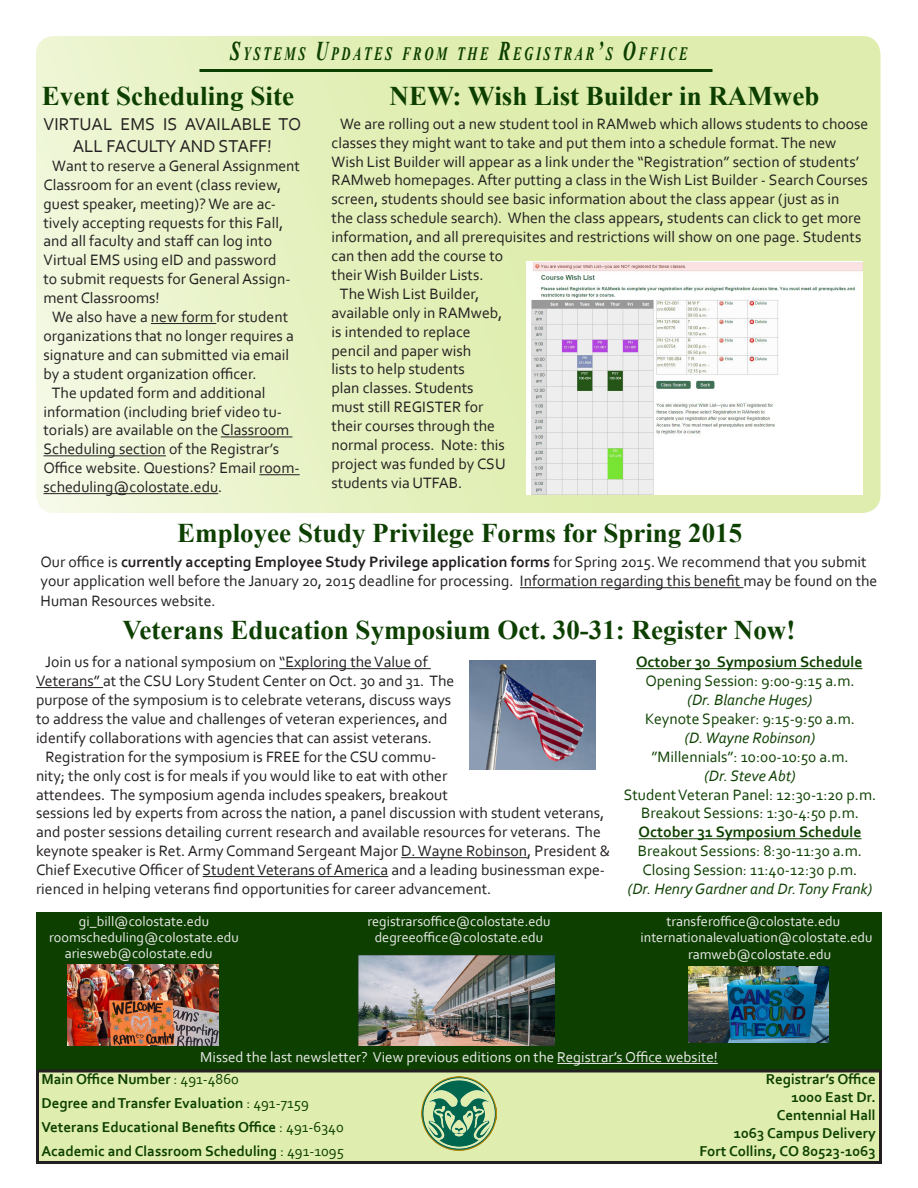
<style>
.page{position:relative;width:918px;height:1188px;background:#fff}
.page>*{position:absolute;margin:0;border:0;box-sizing:border-box;transform-origin:0 0}
.Titles{font:700 27px "Times New Roman";color:#0d4000}
.t1{font:italic 700 18.9px "Times New Roman";letter-spacing:.215em;color:#0d4000;scale:.67 1}
.Body{font:18px/21.6px "Corbel";color:#231f20;text-align:center}
.Body-2{font:15.75px/18.9px "Corbel";color:#231f20}
.Body-3{font:15.75px "Corbel";color:#0d4000}
.Body-4{font:italic 15.75px "Corbel";color:#0d4000}
.Body-5{font:700 15.75px "Corbel";color:#0d4000}
.Bullets{font:700 15px "Corbel";color:#0d4000}
.Body-6{font:700 15px "Corbel";color:#0d4000}
.Bullets-2{font:15px "Corbel";color:#eaeaea}
.Bullets-3{font:14.25px "Corbel";color:#eaeaea}
.s1{font-size:27px}
.s2{font-weight:700}
.s3{font-weight:400}
</style>
<div class="page">
<svg style="left:36px;top:36px;width:845px;height:477px;background:#e4f1be"></svg>
<div style="left:36px;top:913px;width:846px;height:248px;background:#0d4000"></div>
<div style="left:38px;top:1071px;width:842px;height:91px;background:#dfeeaf"></div>
<div style="left:36px;top:1070px;width:846px;height:94px;border:3px solid #231f20"></div>
<img style="left:422px;top:1076px;width:74px;height:75px">
<hr style="left:557px;top:1063px;width:161px;height:1px;background:#eaeaea">
<hr style="left:151px;top:323px;width:65px;height:1px;background:#231f20">
<hr style="left:221px;top:436px;width:71px;height:1px;background:#231f20">
<hr style="left:44px;top:455px;width:122px;height:1px;background:#231f20">
<hr style="left:259px;top:474px;width:41px;height:1px;background:#231f20">
<hr style="left:44px;top:493px;width:174px;height:1px;background:#231f20">
<hr style="left:200px;top:69px;width:512px;height:3px;background:#0d4000">
<img style="left:358px;top:956px;width:197px;height:89px">
<img style="left:688px;top:966px;width:140px;height:77px">
<img style="left:68px;top:964px;width:151px;height:82px">
<hr style="left:279px;top:668px;width:152px;height:1px;background:#231f20">
<hr style="left:36px;top:687px;width:67px;height:1px;background:#231f20">
<hr style="left:401px;top:857px;width:126px;height:1px;background:#231f20">
<hr style="left:203px;top:876px;width:185px;height:1px;background:#231f20">
<hr style="left:636px;top:668px;width:226px;height:1px;background:#0d4000">
<hr style="left:639px;top:838px;width:222px;height:1px;background:#0d4000">
<img style="left:470px;top:661px;width:126px;height:108px">
<img style="left:526px;top:261px;width:336px;height:234px">
<hr style="left:520px;top:587px;width:223px;height:1px;background:#231f20">
<p class="t1" style="left:230px;top:41px;width:684px"><span class="s1">S</span>YSTEMS <span class="s1">U</span>PDATES FROM THE <span class="s1">R</span>EGISTRAR<span class="s1">’</span>S <span class="s1">O</span>FFICE</p>
<p class="Titles" style="left:42px;top:78px;width:254px">Event Scheduling Site</p>
<p class="Body" style="left:44px;top:113px;width:259px">VIRTUAL EMS IS AVAILABLE TO<br>ALL FACULTY AND STAFF!</p>
<p class="Body-2" style="left:44px;top:156px;width:258px;text-indent:9px">Want to reserve a General Assignment Classroom for an event (class review, guest speaker, meeting)? We are ac&shy;tively accepting requests for this Fall, and all faculty and staff can log into Virtual EMS using eID and password<br>to submit requests for General Assign&shy;ment Classrooms!</p>
<p class="Body-2" style="left:44px;top:307px;width:252px;text-indent:9px">We also have a new form for student organizations that no longer requires a signature and can submitted via email by a student organization officer.</p>
<p class="Body-2" style="left:44px;top:383px;width:258px;text-indent:8px">The updated form and additional information (including brief video tu&shy;torials) are available on the Classroom Scheduling section of the Registrar’s Office website. Questions? Email room&shy;scheduling@colostate.edu.</p>
<p class="Titles" style="left:390px;top:78px;width:431px">NEW: Wish List Builder in RAMweb</p>
<p class="Body-2" style="left:332px;top:114px;width:538px;text-indent:9px">We are rolling out a new student tool in RAMweb which allows students to choose classes they might want to take and put them into a schedule format. The new Wish List Builder will appear as a link under the “Registration” section of students’ RAMweb homepages. After putting a class in the Wish List Builder - Search Courses screen, students should see basic information about the class appear (just as in<br>the class schedule search). When the class appears, students can click to get more information, and all prerequisites and restrictions will show on one page. Students can then add the course to<br>their Wish Builder Lists.</p>
<p class="Body-2" style="left:332px;top:284px;width:176px;text-indent:8px">The Wish List Builder, available only in RAMweb, is intended to replace pencil and paper wish<br>lists to help students<br>plan classes. Students must still REGISTER for their courses through the normal process. Note: this project was funded by CSU students via UTFAB.</p>
<p class="Titles" style="left:177px;top:514px;width:566px">Employee Study Privilege Forms for Spring 2015</p>
<p class="Body-2" style="left:40px;top:551px;width:838px;line-height:19.5px">Our office is <span class="s2">currently accepting Employee Study Privilege application forms</span> for Spring 2015. We recommend that you submit your application well before the January 20, 2015 deadline for processing. Information regarding this benefit may be found on the<br>Human Resources website.</p>
<p class="Titles" style="left:123px;top:612px;width:674px">Veterans Education Symposium Oct. 30-31: Register Now!</p>
<p class="Body-2" style="left:36px;top:652px;width:420px;text-indent:9px">Join us for a national symposium on “Exploring the Value of Veterans” at the CSU Lory Student Center on Oct. 30 and 31. The purpose of the symposium is to celebrate veterans, discuss ways to address the value and challenges of veteran experiences, and identify collaborations with agencies that can assist veterans.</p>
<p class="Body-2" style="left:36px;top:747px;width:576px;text-indent:9px">Registration for the symposium is FREE for the CSU commu-<br>nity; the only cost is for meals if you would like to eat with other<br>attendees. The symposium agenda includes speakers, breakout<br>sessions led by experts from across the nation, a panel discussion with student veterans, and poster sessions detailing current research and available resources for veterans. The keynote speaker is Ret. Army Command Sergeant Major D. Wayne Robinson, President &amp; Chief Executive Officer of Student Veterans of America and a leading businessman expe&shy;rienced in helping veterans find opportunities for career advancement.</p>
<p class="Body-5" style="left:636px;top:652px;width:228px">October 30 Symposium Schedule</p>
<p class="Body-3" style="left:645px;top:671px;width:211px">Opening Session: 9:00-9:15 a.m.</p>
<p class="Body-4" style="left:688px;top:690px;width:126px">(Dr. Blanche Huges)</p>
<p class="Body-3" style="left:645px;top:709px;width:211px">Keynote Speaker: 9:15-9:50 a.m.</p>
<p class="Body-4" style="left:685px;top:728px;width:132px">(D. Wayne Robinson)</p>
<p class="Body-3" style="left:651px;top:747px;width:199px">”Millennials”: 10:00-10:50 a.m.</p>
<p class="Body-4" style="left:704px;top:766px;width:93px">(Dr. Steve Abt)</p>
<p class="Body-3" style="left:624px;top:785px;width:254px">Student Veteran Panel: 12:30-1:20 p.m.</p>
<p class="Body-3" style="left:641px;top:803px;width:219px">Breakout Sessions: 1:30-4:50 p.m.</p>
<p class="Body-5" style="left:639px;top:822px;width:224px">October 31 Symposium Schedule</p>
<p class="Body-3" style="left:638px;top:841px;width:226px">Breakout Sessions: 8:30-11:30 a.m.</p>
<p class="Body-3" style="left:643px;top:860px;width:216px">Closing Session: 11:40-12:30 p.m.</p>
<p class="Body-4" style="left:628px;top:879px;width:246px">(Dr. Henry Gardner and Dr. Tony Frank)</p>
<p class="Bullets-3" style="left:79px;top:913px;width:132px">gi_bill@colostate.edu</p>
<p class="Bullets-3" style="left:367px;top:913px;width:185px">registrarsoffice@colostate.edu</p>
<p class="Bullets-3" style="left:666px;top:913px;width:175px">transferoffice@colostate.edu</p>
<p class="Bullets-3" style="left:49px;top:929px;width:191px">roomscheduling@colostate.edu</p>
<p class="Bullets-3" style="left:375px;top:929px;width:170px">degreeoffice@colostate.edu</p>
<p class="Bullets-3" style="left:641px;top:929px;width:234px">internationalevaluation@colostate.edu</p>
<p class="Bullets-3" style="left:65px;top:944px;width:149px">ariesweb@colostate.edu</p>
<p class="Bullets-3" style="left:688px;top:945px;width:145px">ramweb@colostate.edu</p>
<p class="Bullets-2" style="left:200px;top:1048px;width:519px">Missed the last newsletter? View previous editions on the Registrar’s Office website!</p>
<p class="Bullets" style="left:41px;top:1069px;width:199px">Main Office Number <span class="s3">: 491-4860</span></p>
<p class="Bullets" style="left:41px;top:1093px;width:269px">Degree and Transfer Evaluation <span class="s3">: 491-7159</span></p>
<p class="Bullets" style="left:41px;top:1117px;width:304px">Veterans Educational Benefits Office <span class="s3">: 491-6340</span></p>
<p class="Bullets" style="left:41px;top:1141px;width:304px">Academic and Classroom Scheduling <span class="s3">: 491-1095</span></p>
<p class="Body-6" style="left:766px;top:1069px;width:111px">Registrar’s Office</p>
<p class="Body-6" style="left:791px;top:1087px;width:86px">1000 East Dr.</p>
<p class="Body-6" style="left:777px;top:1105px;width:100px">Centennial Hall</p>
<p class="Body-6" style="left:734px;top:1123px;width:143px">1063 Campus Delivery</p>
<p class="Body-6" style="left:700px;top:1141px;width:178px">Fort Collins, CO 80523-1063</p>
</div>
